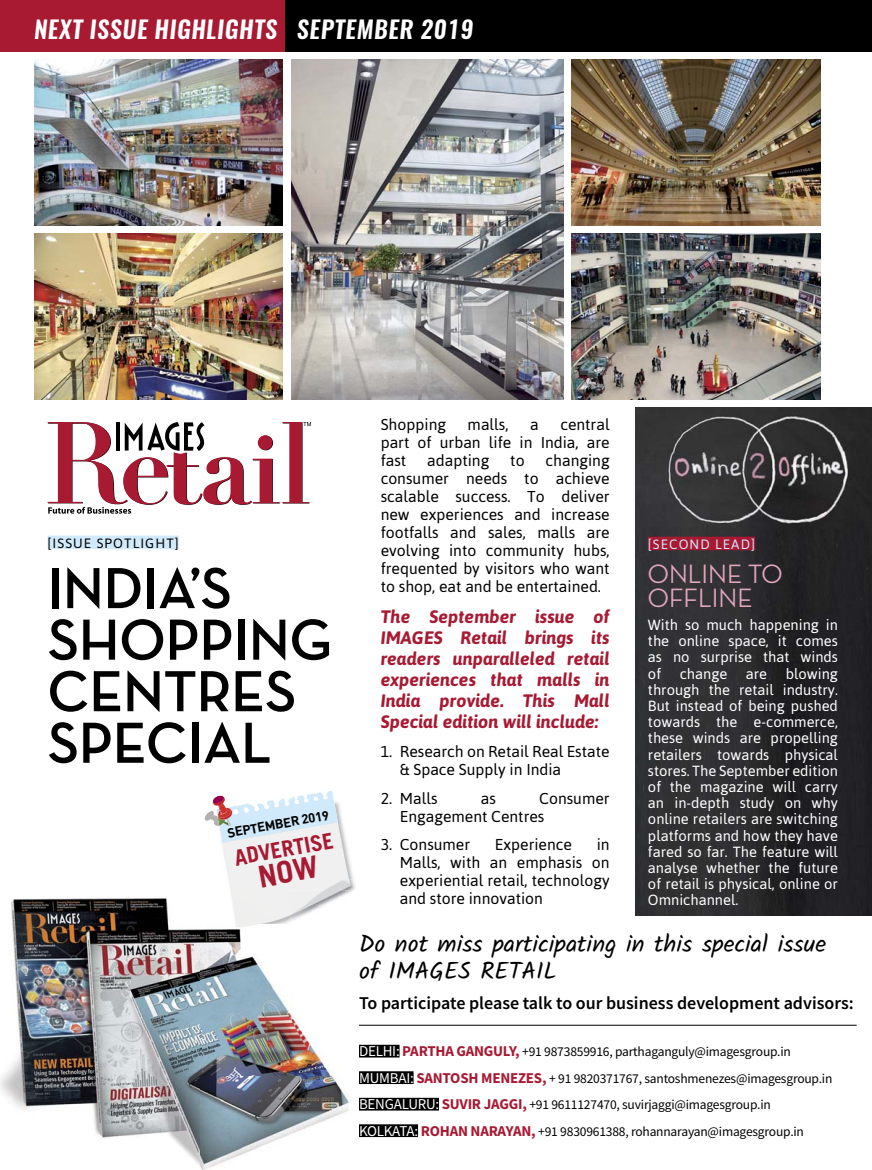
<style>
.page{position:relative;width:872px;height:1170px;background:#fff}
.page>*{position:absolute;margin:0;border:0;box-sizing:border-box;transform-origin:0 0}
.t1{font:700 58.8px/51.4px "Neutra Disp";color:#000}
.t2{font:500 27px/24px "Neutra Disp";color:#e2a6bd}
.t3{font:24px/27px "Kalam";color:#000}
.t4{font:italic 600 24px "Oswald";letter-spacing:.03em;color:#fff}
.t5{font:700 21.9px "Trade Gothic";color:#a81932}
.t6{font:italic 700 18px/21px "Asap";color:#a81932;text-align:justify}
.t7{font:600 18px "Source Sans Pro";color:#000}
.t8{font:15.75px/18px "Asap";color:#000;text-align:justify}
.t9{font:14.7px/16.2px "Asap";color:#fff;text-align:justify}
.t10{font:13.5px/26.5px "Source Sans Pro";letter-spacing:-.015em;color:#000}
.t11{font:13.5px "Asap";letter-spacing:.08em;color:#000}
.t12{font:13.5px "Asap";letter-spacing:.08em;color:#d0e9fb}
.t13{font:700 13.05px "DIN";color:#000}
.s1{font-size:15px;color:#fff}
.s2{font-weight:700;font-size:15px;color:#a81932}
</style>
<div class="page">
<img style="left:0;top:898px;width:351px;height:271px">
<img style="left:635px;top:408px;width:237px;height:507px">
<div style="left:0;top:0;width:872px;height:51px;background:#a81932"></div>
<div style="left:286px;top:0;width:586px;height:51px;background:#000"></div>
<svg style="left:48px;top:422px;width:263px;height:91px"></svg>
<img style="left:352px;top:879px;width:3px;height:12px">
<img style="left:350px;top:879px;width:2px;height:40px">
<div style="left:359px;top:1044px;width:40px;height:13px;background:#000"></div>
<div style="left:359px;top:1071px;width:54px;height:12px;background:#000"></div>
<div style="left:359px;top:1097px;width:80px;height:13px;background:#000"></div>
<div style="left:359px;top:1124px;width:59px;height:12px;background:#000"></div>
<hr style="left:359px;top:1024px;width:497px;height:1px;background:#000">
<div style="left:648px;top:536px;width:107px;height:14px;background:#a81932"></div>
<div style="left:48px;top:535px;width:131px;height:14px;background:#d0e9fb"></div>
<img style="left:34px;top:60px;width:249px;height:165px">
<img style="left:291px;top:60px;width:272px;height:339px">
<img style="left:34px;top:234px;width:249px;height:165px">
<img style="left:572px;top:60px;width:248px;height:165px">
<img style="left:572px;top:234px;width:248px;height:165px">
<svg style="left:204px;top:791px;width:146px;height:136px"></svg>
<h3 class="t4" style="left:34px;top:12px;width:440px">NEXT ISSUE HIGHLIGHTS SEPTEMBER 2019</h3>
<p class="t11" style="left:48px;top:535px;width:133px">[ISSUE SPOTLIGHT]</p>
<h1 class="t1" style="left:48px;top:569px;width:286px">INDIA’S<br>SHOPPING<br>CENTRES<br>SPECIAL</h1>
<p class="t13" style="left:226px;top:824px;width:104px;rotate:-10deg">SEPTEMBER 2019</p>
<h3 class="t5" style="left:233px;top:849px;width:102px;rotate:-10deg">ADVERTISE</h3>
<p class="t8" style="left:381px;top:415px;width:67px">Shopping</p>
<p class="t8" style="left:467px;top:415px;width:42px">malls,</p>
<p class="t8" style="left:530px;top:415px;width:10px">a</p>
<p class="t8" style="left:381px;top:415px;width:230px;text-indent:180px">central part of urban life in India, are fast</p>
<p class="t8" style="left:381px;top:451px;width:230px;text-indent:165px">changing consumer needs to achieve scalable success. To deliver new experiences and increase footfalls and sales, malls are evolving into community hubs, frequented by visitors who want to shop, eat and be entertained.</p>
<p class="t6" style="left:381px;top:606px;width:230px">The September issue of IMAGES Retail brings its readers unparalleled retail experiences that malls in India provide. This Mall Special edition will include:</p>
<p class="t8" style="left:400px;top:742px;width:211px;text-indent:-19px">1. Research on Retail Real Estate &amp; Space Supply in India</p>
<p class="t8" style="left:381px;top:789px;width:58px">2. Malls</p>
<p class="t8" style="left:481px;top:789px;width:17px">as</p>
<p class="t8" style="left:427px;top:451px;width:64px">adapting</p>
<p class="t8" style="left:510px;top:451px;width:16px">to</p>
<p class="t8" style="left:400px;top:789px;width:211px;text-indent:139px">Consumer<br>Engagement Centres</p>
<p class="t8" style="left:381px;top:835px;width:91px">3. Consumer</p>
<p class="t8" style="left:495px;top:835px;width:79px">Experience</p>
<p class="t8" style="left:400px;top:835px;width:211px;text-indent:197px">in Malls, with an emphasis on experiential retail, technology and store innovation</p>
<p class="t12" style="left:648px;top:536px;width:109px">[SECOND LEAD]</p>
<h2 class="t2" style="left:648px;top:562px;width:136px">ONLINE TO<br>OFFLINE</h2>
<p class="t9" style="left:648px;top:616px;width:191px">With so much happening in the online space, it comes as no surprise that winds of</p>
<p class="t9" style="left:648px;top:665px;width:191px;text-indent:138px">blowing through the retail industry.<br>But instead of being pushed towards the e-commerce, these winds are propelling retailers towards physical stores. The September edition of the magazine will carry an in-depth study on why online retailers are switching platforms and how they have fared so far. The feature will analyse whether the future of retail is physical, online or Omnichannel.</p>
<p class="t9" style="left:679px;top:665px;width:49px">change</p>
<p class="t9" style="left:746px;top:665px;width:23px">are</p>
<h3 class="t3" style="left:359px;top:929px;width:469px">Do not miss participating in this special issue of IMAGES RETAIL</h3>
<p class="t7" style="left:359px;top:995px;width:496px">To participate please talk to our business development advisors:</p>
<p class="t10" style="left:359px;top:1039px;width:475px"><span class="s1">DELHI:</span> <span class="s2">PARTHA GANGULY,</span> +91 9873859916, parthaganguly@imagesgroup.in <span class="s1">MUMBAI:</span> <span class="s2">SANTOSH MENEZES,</span> + 91 9820371767, santoshmenezes@imagesgroup.in <span class="s1">BENGALURU:</span> <span class="s2">SUVIR JAGGI,</span> +91 9611127470, suvirjaggi@imagesgroup.in <span class="s1">KOLKATA:</span> <span class="s2">ROHAN NARAYAN,</span> +91 9830961388, rohannarayan@imagesgroup.in</p>
</div>
